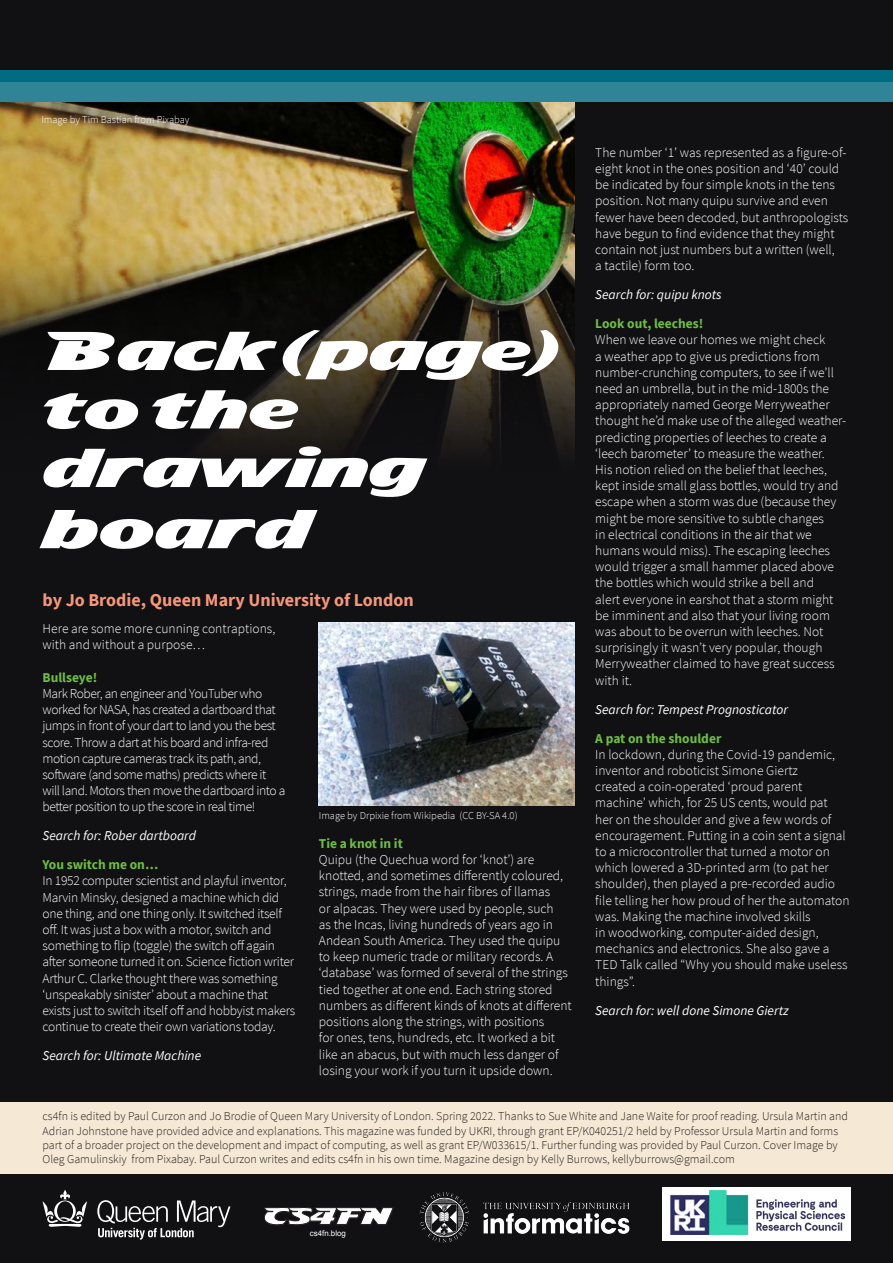
<style>
.page{position:relative;width:893px;height:1263px;background:#fff}
.page>*{position:absolute;margin:0;border:0;box-sizing:border-box;transform-origin:0 0}
.Main_Heading{font:51px/59.4px "TF Avian";color:#fff}
.Main_Heading-2{font:700 18px "Source Sans Pro";color:#f6977a}
.Body_copy{font:300 13.5px/16.2px "Source Sans Pro";color:#fff}
.Body_copy-2{font:300 13.5px/16.2px "Source Sans Pro";letter-spacing:-.02em;color:#fff}
.Body_copy-3{font:300 13.5px/16.2px "Source Sans Pro";letter-spacing:-.03em;color:#fff}
.Emphasise{font:italic 13.5px "Source Sans Pro";color:#fff}
.Minor_Heading{font:700 13.5px "Source Sans Pro";color:#6ebe44}
.Minor_Heading-2{font:300 13.5px/16.2px "Source Sans Pro";color:#fff}
.Body_copy-4{font:italic 13.5px "Source Sans Pro";color:#fff}
.Body_copy-5{font:300 12px/14.4px "Source Sans Pro";color:#231f20}
.Body_copy-6{font:300 10.5px "Source Sans Pro";color:#fff}
.t1{font:7.95px "Arial";color:#fff}
</style>
<div class="page">
<div style="left:0;top:98px;width:893px;height:1165px;background:#111013"></div>
<img style="left:0;top:102px;width:574px;height:348px">
<div style="left:0;top:1102px;width:893px;height:72px;background:#f5e8d4"></div>
<svg style="left:97px;top:1200px;width:133px;height:39px"></svg>
<svg style="left:43px;top:1190px;width:44px;height:37px"></svg>
<div style="left:662px;top:1187px;width:188px;height:54px;background:#fff"></div>
<img style="left:670px;top:1191px;width:175px;height:44px">
<div style="left:20px;top:93px;width:191px;height:54px;background:#231f20;opacity:.13"></div>
<img style="left:319px;top:623px;width:255px;height:183px">
<div style="left:297px;top:789px;width:242px;height:54px;background:#231f20;opacity:.13"></div>
<svg style="left:264px;top:1207px;width:130px;height:19px"></svg>
<div style="left:0;top:0;width:893px;height:70px;background:#111013"></div>
<div style="left:0;top:70px;width:893px;height:13px;background:#006c81"></div>
<div style="left:0;top:83px;width:893px;height:19px;background:#308498"></div>
<img style="left:419px;top:1192px;width:211px;height:51px">
<p class="Body_copy-6" style="left:41px;top:113px;width:150px">Image by Tim Bastian from Pixabay</p>
<p class="Main_Heading" style="left:43px;top:321px;width:520px">Back (page) to the drawing board</p>
<p class="Main_Heading-2" style="left:43px;top:588px;width:373px">by Jo Brodie, Queen Mary University of London</p>
<p class="Minor_Heading-2" style="left:43px;top:620px;width:235px">Here are some more cunning contraptions, with and without a purpose…</p>
<p class="Minor_Heading" style="left:43px;top:668px;width:56px">Bullseye!</p>
<p class="Body_copy-3" style="left:43px;top:685px;width:244px">Mark Rober, an engineer and YouTuber who worked for NASA, has created a dartboard that jumps in front of your dart to land you the best score. Throw a dart at his board and infra-red motion capture cameras track its path, and, software (and some maths) predicts where it will land. Motors then move the dartboard into a better position to up the score in real time!</p>
<p class="Emphasise" style="left:43px;top:827px;width:155px">Search for: Rober dartboard</p>
<p class="Minor_Heading" style="left:43px;top:856px;width:117px">You switch me on…</p>
<p class="Body_copy-2" style="left:43px;top:873px;width:254px">In 1952 computer scientist and playful inventor, Marvin Minsky, designed a machine which did one thing, and one thing only. It switched itself off. It was just a box with a motor, switch and something to flip (toggle) the switch off again after someone turned it on. Science fiction writer Arthur C. Clarke thought there was something ‘unspeakably sinister’ about a machine that exists just to switch itself off and hobbyist makers continue to create their own variations today.</p>
<p class="Body_copy-4" style="left:43px;top:1047px;width:160px">Search for: Ultimate Machine</p>
<p class="Body_copy-6" style="left:319px;top:809px;width:200px">Image by Drpixie from Wikipedia (CC BY-SA 4.0)</p>
<p class="Minor_Heading" style="left:319px;top:834px;width:85px">Tie a knot in it</p>
<p class="Body_copy" style="left:319px;top:851px;width:254px">Quipu (the Quechua word for ‘knot’) are knotted, and sometimes differently coloured, strings, made from the hair fibres of llamas<br>or alpacas. They were used by people, such<br>as the Incas, living hundreds of years ago in Andean South America. They used the quipu to keep numeric trade or military records. A ‘database’ was formed of several of the strings tied together at one end. Each string stored numbers as different kinds of knots at different positions along the strings, with positions<br>for ones, tens, hundreds, etc. It worked a bit like an abacus, but with much less danger of losing your work if you turn it upside down.</p>
<p class="Body_copy" style="left:595px;top:144px;width:254px">The number ‘1’ was represented as a figure-of&shy;eight knot in the ones position and ‘40’ could be indicated by four simple knots in the tens position. Not many quipu survive and even fewer have been decoded, but anthropologists have begun to find evidence that they might contain not just numbers but a written (well,<br>a tactile) form too.</p>
<p class="Emphasise" style="left:595px;top:286px;width:128px">Search for: quipu knots</p>
<p class="Minor_Heading" style="left:595px;top:315px;width:110px">Look out, leeches!</p>
<p class="Body_copy" style="left:595px;top:332px;width:252px">When we leave our homes we might check<br>a weather app to give us predictions from number-crunching computers, to see if we’ll need an umbrella, but in the mid-1800s the appropriately named George Merryweather thought he’d make use of the alleged weather&shy;predicting properties of leeches to create a ‘leech barometer’ to measure the weather.<br>His notion relied on the belief that leeches, kept inside small glass bottles, would try and escape when a storm was due (because they might be more sensitive to subtle changes<br>in electrical conditions in the air that we humans would miss). The escaping leeches would trigger a small hammer placed above the bottles which would strike a bell and<br>alert everyone in earshot that a storm might be imminent and also that your living room was about to be overrun with leeches. Not surprisingly it wasn’t very popular, though Merryweather claimed to have great success with it.</p>
<p class="Emphasise" style="left:595px;top:700px;width:194px">Search for: Tempest Prognosticator</p>
<p class="Minor_Heading" style="left:595px;top:729px;width:128px">A pat on the shoulder</p>
<p class="Body_copy" style="left:595px;top:746px;width:256px">In lockdown, during the Covid-19 pandemic, inventor and roboticist Simone Giertz<br>created a coin-operated ‘proud parent machine’ which, for 25 US cents, would pat<br>her on the shoulder and give a few words of encouragement. Putting in a coin sent a signal to a microcontroller that turned a motor on which lowered a 3D-printed arm (to pat her shoulder), then played a pre-recorded audio file telling her how proud of her the automaton was. Making the machine involved skills<br>in woodworking, computer-aided design, mechanics and electronics. She also gave a TED Talk called “Why you should make useless things”.</p>
<p class="Emphasise" style="left:595px;top:1001px;width:195px">Search for: well done Simone Giertz</p>
<p class="Body_copy-5" style="left:43px;top:1109px;width:807px">cs4fn is edited by Paul Curzon and Jo Brodie of Queen Mary University of London. Spring 2022. Thanks to Sue White and Jane Waite for proof reading. Ursula Martin and Adrian Johnstone have provided advice and explanations. This magazine was funded by UKRI, through grant EP/K040251/2 held by Professor Ursula Martin and forms part of a broader project on the development and impact of computing, as well as grant EP/W033615/1. Further funding was provided by Paul Curzon. Cover Image by Oleg Gamulinskiy from Pixabay. Paul Curzon writes and edits cs4fn in his own time. Magazine design by Kelly Burrows, kellyburrows@gmail.com</p>
<p class="t1" style="left:310px;top:1228px;width:38px">cs4fn.blog</p>
</div>
